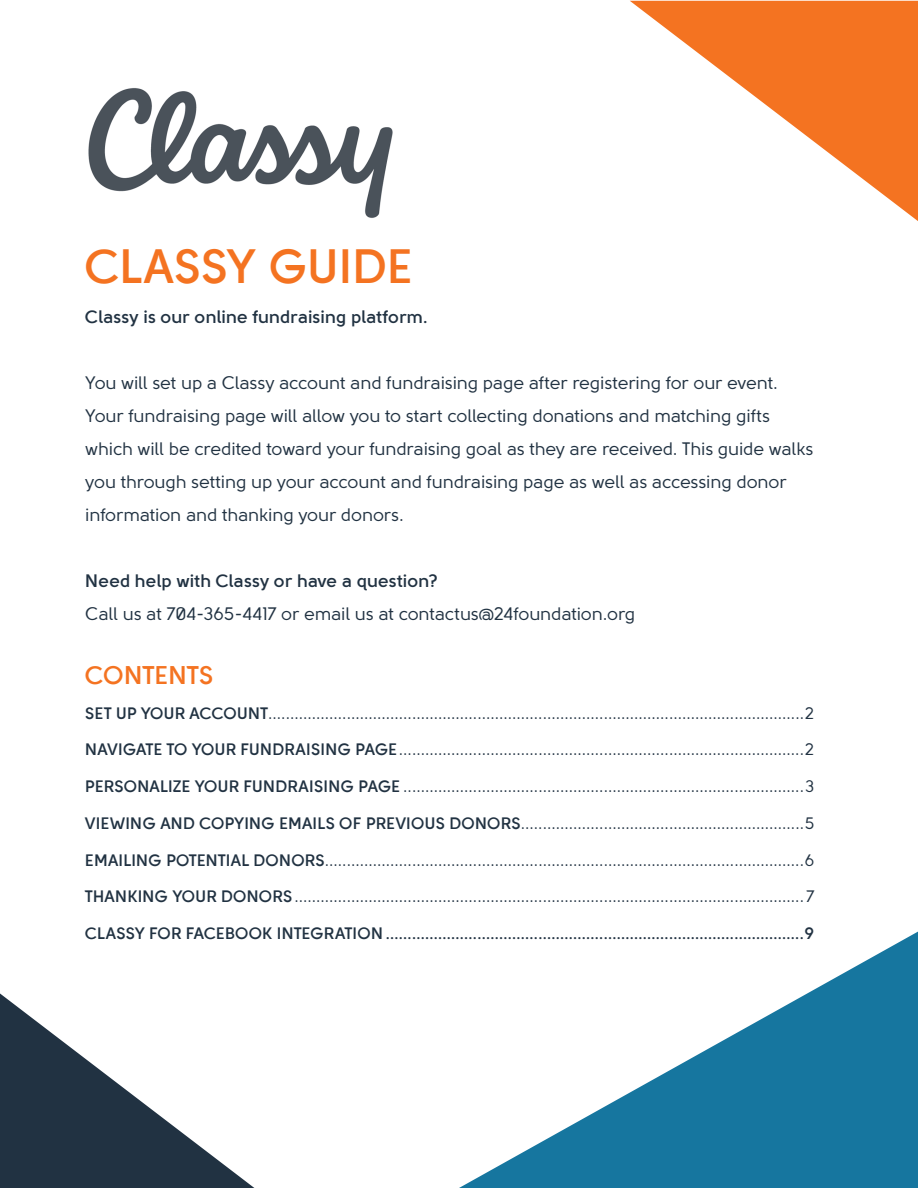
<style>
.page{position:relative;width:918px;height:1188px;background:#fff}
.page>*{position:absolute;margin:0;border:0;box-sizing:border-box;transform-origin:0 0}
.Orange_Head_in_Body{font:600 48px "Mile One";letter-spacing:-.005em;color:#f47321}
.Orange_Head_in_Body-2{font:600 25.5px "Mile One";letter-spacing:.005em;color:#f47321}
.No_Bullets{font:18px/33px "Mile One";letter-spacing:-.01em;color:#213242}
.No_Bullets-2{font:600 18px "Mile One";letter-spacing:.005em;color:#213242}
.Orange_Head_in_Body-3{font:16.5px "Mile One";color:#213242}
.Orange_Head_in_Body-4{font:600 16.5px "Mile One";color:#213242}
.s1{font-weight:600}
</style>
<div class="page">
<img style="left:88px;top:88px;width:305px;height:130px">
<svg style="left:630px;top:1px;width:288px;height:220px"></svg>
<svg style="left:0;top:993px;width:254px;height:195px"></svg>
<svg style="left:459px;top:932px;width:459px;height:256px"></svg>
<p class="Orange_Head_in_Body" style="left:85px;top:239px;width:329px">CLASSY GUIDE</p>
<p class="No_Bullets-2" style="left:85px;top:306px;width:344px">Classy is our online fundraising platform.</p>
<p class="No_Bullets" style="left:85px;top:366px;width:730px">You will set up a Classy account and fundraising page after registering for our event.<br>Your fundraising page will allow you to start collecting donations and matching gifts which will be credited toward your fundraising goal as they are received. This guide walks you through setting up your account and fundraising page as well as accessing donor information and thanking your donors.</p>
<p class="No_Bullets-2" style="left:85px;top:570px;width:355px">Need help with Classy or have a question?</p>
<p class="No_Bullets" style="left:85px;top:597px;width:552px">Call us at 704-365-4417 or email us at contactus@24foundation.org</p>
<p class="Orange_Head_in_Body-2" style="left:85px;top:661px;width:130px">CONTENTS</p>
<p class="Orange_Head_in_Body-3" style="left:85px;top:704px;width:731px"><span class="s1">SET UP YOUR ACCOUNT</span>...........................................................................................................................2</p>
<p class="Orange_Head_in_Body-3" style="left:85px;top:740px;width:731px"><span class="s1">NAVIGATE TO YOUR FUNDRAISING PAGE</span>.............................................................................................2</p>
<p class="Orange_Head_in_Body-3" style="left:85px;top:777px;width:731px"><span class="s1">PERSONALIZE YOUR FUNDRAISING PAGE</span> ............................................................................................3</p>
<p class="Orange_Head_in_Body-3" style="left:85px;top:814px;width:731px"><span class="s1">VIEWING AND COPYING EMAILS OF PREVIOUS DONORS</span>.................................................................5</p>
<p class="Orange_Head_in_Body-3" style="left:85px;top:851px;width:731px"><span class="s1">EMAILING POTENTIAL DONORS</span>..............................................................................................................6</p>
<p class="Orange_Head_in_Body-3" style="left:85px;top:887px;width:731px"><span class="s1">THANKING YOUR DONORS</span>.....................................................................................................................7</p>
<p class="Orange_Head_in_Body-4" style="left:85px;top:924px;width:731px">CLASSY FOR FACEBOOK INTEGRATION ................................................................................................9</p>
</div>
